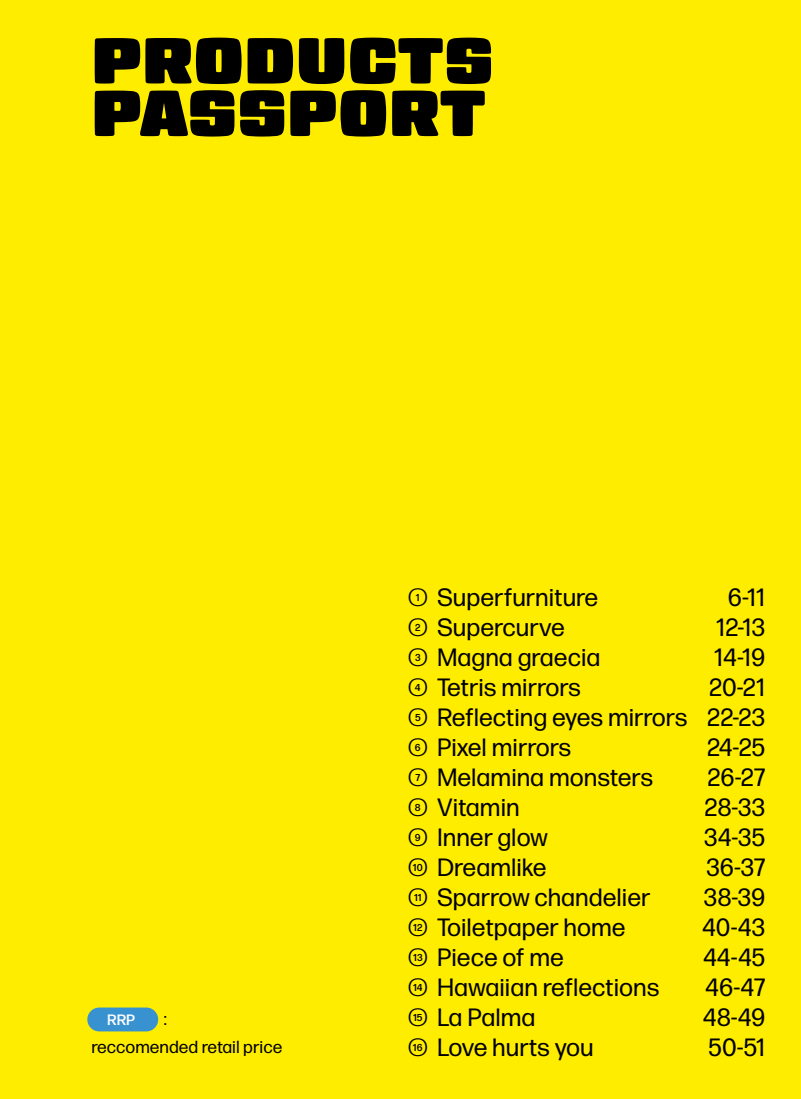
<style>
.page{position:relative;width:801px;height:1099px;background:#fff}
.page>*{position:absolute;margin:0;border:0;box-sizing:border-box;transform-origin:0 0}
.t1{font:65px/52.5px "Gigalypse";color:#000}
.t2{font:25px/30px "Forma DJR Micro";color:#000}
.t3{font:17.5px "Forma DJR Micro";color:#000}
.t4{font:500 15px "Forma DJR Micro";color:#fff}
.t5{font:500 10px "Forma DJR Micro";color:#000}
.s1{font-weight:300}
</style>
<div class="page">
<div style="left:0;top:0;width:801px;height:1098px;background:#ffed00"></div>
<div style="left:87px;top:1007px;width:71px;height:24px;background:#3892d0;border-radius:12px"></div>
<h1 class="t1" style="left:91px;top:34px;width:404px">PRODUCTS<br>PASSPORT</h1>
<p class="t4" style="left:107px;top:1010px;width:30px">RRP</p>
<p class="t3" style="left:91px;top:1035px;width:192px">reccomended retail price</p>
<p class="t3" style="left:164px;top:1007px;width:5px">:</p>
<p class="t2" style="left:407px;top:581px;width:282px"><span class="s1">O</span> Superfurniture<br><span class="s1">O</span> Supercurve<br><span class="s1">O</span> Magna graecia<br><span class="s1">O</span> Tetris mirrors<br><span class="s1">O</span> Reflecting eyes mirrors<br><span class="s1">O</span> Pixel mirrors<br><span class="s1">O</span> Melamina monsters<br><span class="s1">O</span> Vitamin<br><span class="s1">O</span> Inner glow<br><span class="s1">O</span> Dreamlike<br><span class="s1">O</span> Sparrow chandelier<br><span class="s1">O</span> Toiletpaper home<br><span class="s1">O</span> Piece of me<br><span class="s1">O</span> Hawaiian reflections<br><span class="s1">O</span> La Palma<br><span class="s1">O</span> Love hurts you</p>
<p class="t2" style="left:702px;top:581px;width:65px;text-align:right">6-11<br>12-13<br>14-19<br>20-21<br>22-23<br>24-25<br>26-27<br>28-33<br>34-35<br>36-37<br>38-39<br>40-43<br>44-45<br>46-47<br>48-49<br>50-51</p>
<p class="t5" style="left:416px;top:591px;width:5px">1</p>
<p class="t5" style="left:415px;top:621px;width:7px">2</p>
<p class="t5" style="left:415px;top:651px;width:7px">3</p>
<p class="t5" style="left:415px;top:681px;width:7px">4</p>
<p class="t5" style="left:415px;top:711px;width:7px">5</p>
<p class="t5" style="left:415px;top:741px;width:7px">6</p>
<p class="t5" style="left:415px;top:771px;width:6px">7</p>
<p class="t5" style="left:415px;top:801px;width:7px">8</p>
<p class="t5" style="left:415px;top:831px;width:7px">9</p>
<p class="t5" style="left:413px;top:861px;width:11px">10</p>
<p class="t5" style="left:414px;top:891px;width:9px">11</p>
<p class="t5" style="left:413px;top:921px;width:11px">12</p>
<p class="t5" style="left:413px;top:951px;width:11px">13</p>
<p class="t5" style="left:413px;top:981px;width:11px">14</p>
<p class="t5" style="left:413px;top:1011px;width:11px">15</p>
<p class="t5" style="left:413px;top:1041px;width:11px">16</p>
</div>
